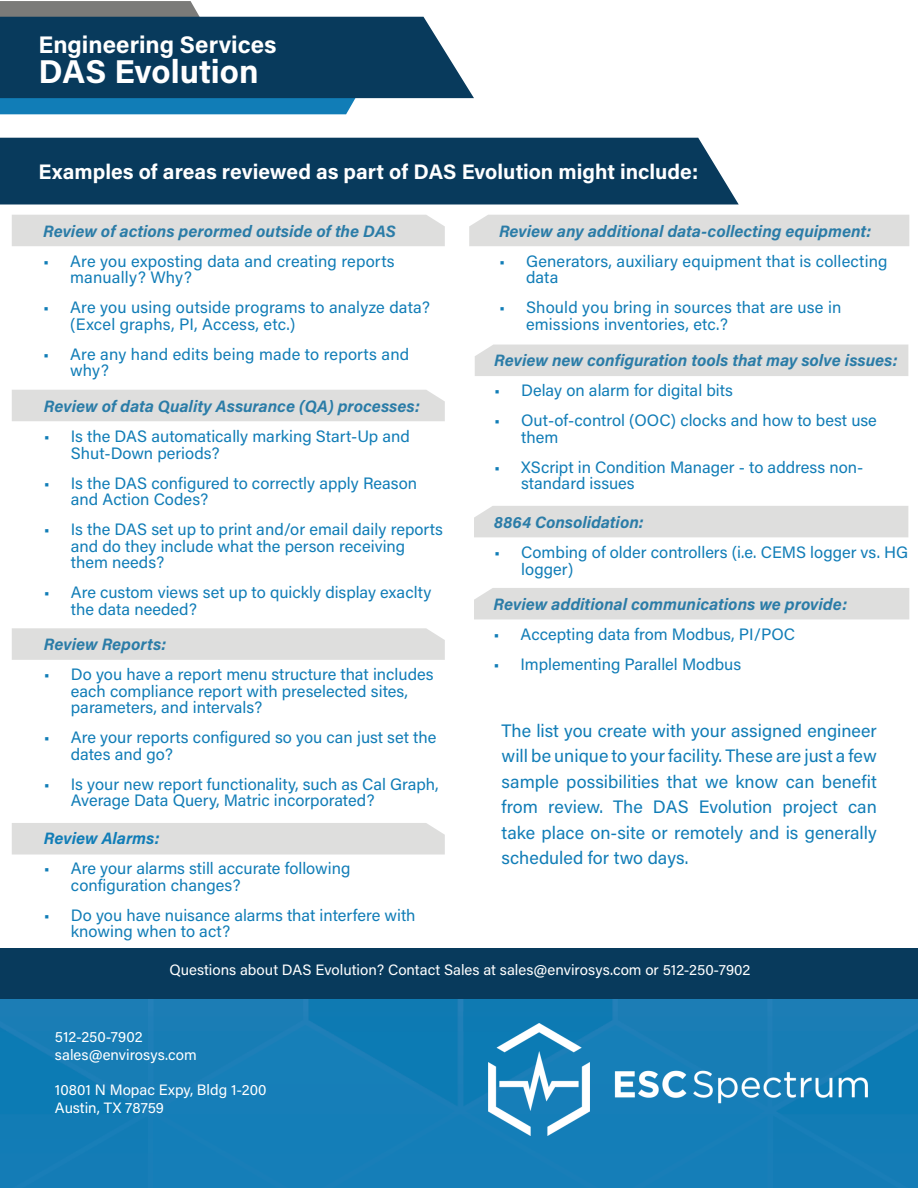
<style>
.page{position:relative;width:918px;height:1188px;background:#fff}
.page>*{position:absolute;margin:0;border:0;box-sizing:border-box;transform-origin:0 0}
.t1{font:700 33px "Acumin Pro";color:#fff}
.t2{font:700 24px "Acumin Pro";color:#fff}
.t3{font:700 21px "Acumin Pro";color:#fff}
.t4{font:18px/25.5px "Acumin Pro";color:#117db7;text-align:justify}
.t5{font:16.5px/16.5px "Acumin Pro";color:#117db7}
.t6{font:italic 700 16.5px "Acumin Pro";color:#117db7}
.t7{font:15px/18px "Acumin Pro";color:#fff}
</style>
<div class="page">
<svg style="left:0;top:1px;width:474px;height:113px;background:#366380"></svg>
<img style="left:0;top:999px;width:918px;height:189px">
<div style="left:0;top:949px;width:918px;height:50px;background:#083a5c"></div>
<div style="left:0;top:138px;width:739px;height:66px;background:#083a5c"></div>
<div style="left:12px;top:215px;width:433px;height:31px;background:#dededd"></div>
<div style="left:12px;top:390px;width:433px;height:31px;background:#dededd"></div>
<div style="left:12px;top:628px;width:433px;height:32px;background:#dededd"></div>
<div style="left:12px;top:823px;width:433px;height:32px;background:#dededd"></div>
<div style="left:469px;top:215px;width:440px;height:31px;background:#dededd"></div>
<div style="left:475px;top:345px;width:433px;height:31px;background:#dededd"></div>
<div style="left:474px;top:506px;width:434px;height:31px;background:#dededd"></div>
<div style="left:474px;top:588px;width:435px;height:31px;background:#dededd"></div>
<img style="left:488px;top:1023px;width:379px;height:113px">
<p class="t2" style="left:39px;top:28px;width:239px">Engineering Services</p>
<p class="t1" style="left:39px;top:48px;width:221px">DAS Evolution</p>
<p class="t3" style="left:39px;top:157px;width:661px">Examples of areas reviewed as part of DAS Evolution might include:</p>
<p class="t6" style="left:43px;top:219px;width:354px">Review of actions perormed outside of the DAS</p>
<p class="t5" style="left:70px;top:252px;width:326px;text-indent:-27px">• Are you exposting data and creating reports manually? Why?</p>
<p class="t5" style="left:70px;top:298px;width:361px;text-indent:-27px">• Are you using outside programs to analyze data? (Excel graphs, PI, Access, etc.)</p>
<p class="t5" style="left:70px;top:345px;width:341px;text-indent:-27px">• Are any hand edits being made to reports and why?</p>
<p class="t6" style="left:44px;top:395px;width:377px">Review of data Quality Assurance (QA) processes:</p>
<p class="t5" style="left:71px;top:428px;width:341px;text-indent:-27px">• Is the DAS automatically marking Start-Up and<br>Shut-Down periods?</p>
<p class="t5" style="left:71px;top:474px;width:348px;text-indent:-27px">• Is the DAS configured to correctly apply Reason and Action Codes?</p>
<p class="t5" style="left:71px;top:521px;width:374px;text-indent:-27px">• Is the DAS set up to print and/or email daily reports and do they include what the person receiving them needs?</p>
<p class="t5" style="left:71px;top:584px;width:362px;text-indent:-27px">• Are custom views set up to quickly display exaclty the data needed?</p>
<p class="t6" style="left:44px;top:633px;width:124px">Review Reports:</p>
<p class="t5" style="left:71px;top:666px;width:364px;text-indent:-27px">• Do you have a report menu structure that includes each compliance report with preselected sites, parameters, and intervals?</p>
<p class="t5" style="left:71px;top:729px;width:367px;text-indent:-27px">• Are your reports configured so you can just set the dates and go?</p>
<p class="t5" style="left:71px;top:775px;width:369px;text-indent:-27px">• Is your new report functionality, such as Cal Graph,<br>Average Data Query, Matric incorporated?</p>
<p class="t6" style="left:44px;top:827px;width:117px">Review Alarms:</p>
<p class="t5" style="left:71px;top:859px;width:281px;text-indent:-27px">• Are your alarms still accurate following configuration changes?</p>
<p class="t5" style="left:71px;top:906px;width:346px;text-indent:-27px">• Do you have nuisance alarms that interfere with knowing when to act?</p>
<p class="t6" style="left:499px;top:219px;width:374px">Review any additional data-collecting equipment:</p>
<p class="t5" style="left:526px;top:252px;width:363px;text-indent:-27px">• Generators, auxiliary equipment that is collecting data</p>
<p class="t5" style="left:526px;top:298px;width:317px;text-indent:-27px">• Should you bring in sources that are use in emissions inventories, etc.?</p>
<p class="t6" style="left:494px;top:349px;width:405px">Review new configuration tools that may solve issues:</p>
<p class="t5" style="left:494px;top:382px;width:240px">• Delay on alarm for digital bits</p>
<p class="t5" style="left:521px;top:412px;width:357px;text-indent:-27px">• Out-of-control (OOC) clocks and how to best use them</p>
<p class="t5" style="left:521px;top:458px;width:344px;text-indent:-27px">• XScript in Condition Manager - to address non&shy;standard issues</p>
<p class="t6" style="left:494px;top:511px;width:151px">8864 Consolidation:</p>
<p class="t5" style="left:521px;top:544px;width:389px;text-indent:-27px">• Combing of older controllers (i.e. CEMS logger vs. HG logger)</p>
<p class="t6" style="left:494px;top:592px;width:355px">Review additional communications we provide:</p>
<p class="t5" style="left:494px;top:625px;width:303px">• Accepting data from Modbus, PI/POC</p>
<p class="t5" style="left:494px;top:655px;width:249px">• Implementing Parallel Modbus</p>
<p class="t4" style="left:502px;top:717px;width:377px">The list you create with your assigned engineer will be unique to your facility. These are just a few sample possibilities that we know can benefit from review. The DAS Evolution project can take place on‐site or remotely and is generally scheduled for two days.</p>
<p class="t7" style="left:170px;top:960px;width:582px">Questions about DAS Evolution? Contact Sales at sales@envirosys.com or 512-250-7902</p>
<p class="t7" style="left:55px;top:1027px;width:143px">512-250-7902 sales@envirosys.com</p>
<p class="t7" style="left:55px;top:1080px;width:213px">10801 N Mopac Expy, Bldg 1-200<br>Austin, TX 78759</p>
</div>
